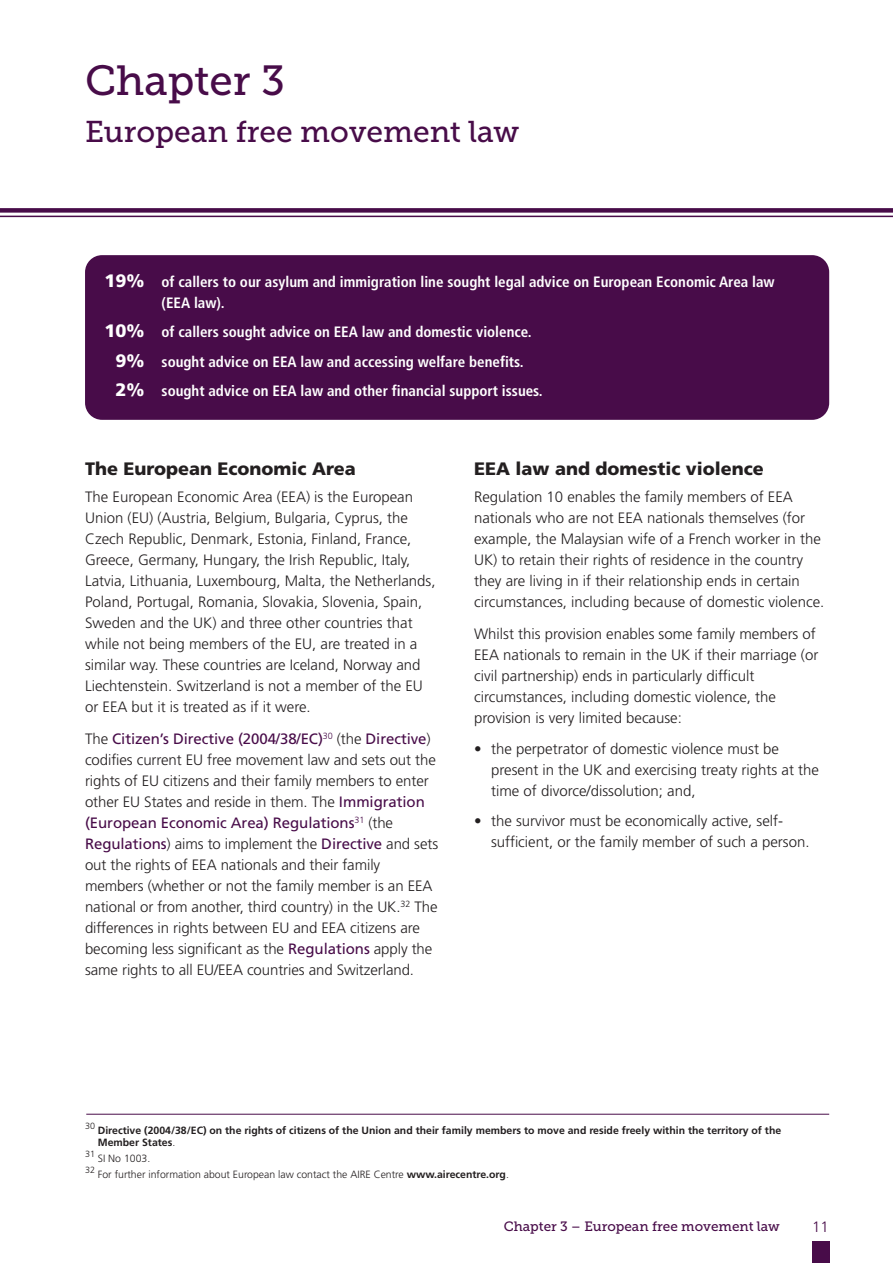
<style>
.page{position:relative;width:893px;height:1263px;background:#fff}
.page>*{position:absolute;margin:0;border:0;box-sizing:border-box;transform-origin:0 0}
.t1{font:42px "Museo Slab 500";color:#480c49}
.t2{font:30px "Museo Slab 500";color:#480c49}
.t3{font:900 18px "Frutiger";color:#231f20}
.t4{font:300 15px/21px "Frutiger";color:#231f20}
.t5{font:700 condensed 15px/29.5px "Frutiger";color:#fff}
.t6{font:300 15px "Frutiger";color:#480c49}
.t7{font:13.5px "Museo Slab 500";color:#480c49}
.t8{font:700 10.5px/12px "Frutiger";color:#231f20}
.t9{font:300 10.5px "Frutiger";color:#231f20}
.t10{font:300 9px "Frutiger";color:#231f20}
.s1{font-weight:900;font-stretch:normal;font-size:18px}
.s2{font-weight:400;color:#480c49}
.s3{font-weight:300}
.s4{font-weight:700}
</style>
<div class="page">
<div style="left:85px;top:255px;width:744px;height:165px;background:#480c49;border-radius:17px"></div>
<div style="left:812px;top:1242px;width:17px;height:21px;background:#480c49"></div>
<hr style="left:0;top:216px;width:893px;height:1px;background:#480c49">
<div style="left:0;top:208px;width:893px;height:5px;background:#480c49"></div>
<hr style="left:86px;top:1114px;width:743px;height:1px;background:#480c49">
<h1 class="t1" style="left:85px;top:65px;width:202px">Chapter 3</h1>
<h2 class="t2" style="left:85px;top:120px;width:436px">European free movement law</h2>
<p class="t5" style="left:162px;top:272px;width:615px;line-height:21px;text-indent:-57px"><span class="s1">19%</span> of callers to our asylum and immigration line sought legal advice on European Economic Area law (EEA law).</p>
<p class="t5" style="left:116px;top:318px;width:429px;text-indent:-11px"><span class="s1">10%</span> of callers sought advice on EEA law and domestic violence.<br><span class="s1">9%</span> sought advice on EEA law and accessing welfare benefits.<br><span class="s1">2%</span> sought advice on EEA law and other financial support issues.</p>
<p class="t3" style="left:85px;top:461px;width:272px">The European Economic Area</p>
<p class="t4" style="left:85px;top:487px;width:352px">The European Economic Area (EEA) is the European Union (EU) (Austria, Belgium, Bulgaria, Cyprus, the Czech Republic, Denmark, Estonia, Finland, France, Greece, Germany, Hungary, the Irish Republic, Italy, Latvia, Lithuania, Luxembourg, Malta, the Netherlands, Poland, Portugal, Romania, Slovakia, Slovenia, Spain, Sweden and the UK) and three other countries that while not being members of the EU, are treated in a similar way. These countries are Iceland, Norway and Liechtenstein. Switzerland is not a member of the EU or EEA but it is treated as if it were.</p>
<p class="t4" style="left:85px;top:729px;width:355px">The <span class="s2">Citizen’s Directive (2004/38/EC)</span><sup>30</sup> (the <span class="s2">Directive</span>) codifies current EU free movement law and sets out the rights of EU citizens and their family members to enter other EU States and reside in them. The <span class="s2">Immigration (European Economic Area) Regulations</span><sup>31</sup> (the <span class="s2">Regulations</span>) aims to implement the <span class="s2">Directive</span> and sets out the rights of EEA nationals and their family members (whether or not the family member is an EEA national or from another, third country) in the UK.<sup>32</sup> The differences in rights between EU and EEA citizens are becoming less significant as the <span class="s2">Regulations</span> apply the same rights to all EU/EEA countries and Switzerland.</p>
<p class="t3" style="left:474px;top:461px;width:291px">EEA law and domestic violence</p>
<p class="t4" style="left:474px;top:487px;width:352px">Regulation 10 enables the family members of EEA nationals who are not EEA nationals themselves (for example, the Malaysian wife of a French worker in the UK) to retain their rights of residence in the country they are living in if their relationship ends in certain circumstances, including because of domestic violence.</p>
<p class="t4" style="left:474px;top:624px;width:346px">Whilst this provision enables some family members of EEA nationals to remain in the UK if their marriage (or civil partnership) ends in particularly difficult circumstances, including domestic violence, the provision is very limited because:</p>
<p class="t4" style="left:491px;top:740px;width:329px;text-indent:-17px">• the perpetrator of domestic violence must be present in the UK and exercising treaty rights at the time of divorce/dissolution; and,</p>
<p class="t4" style="left:491px;top:811px;width:320px;text-indent:-17px">• the survivor must be economically active, self&shy;sufficient, or the family member of such a person.</p>
<p class="t10" style="left:85px;top:1122px;width:11px">30</p>
<p class="t8" style="left:98px;top:1125px;width:685px">Directive (2004/38/EC) on the rights of citizens of the Union and their family members to move and reside freely within the territory of the<br>Member States<span class="s3">.</span></p>
<p class="t10" style="left:85px;top:1150px;width:11px">31</p>
<p class="t9" style="left:98px;top:1154px;width:54px">SI No 1003.</p>
<p class="t10" style="left:85px;top:1166px;width:11px">32</p>
<p class="t9" style="left:98px;top:1170px;width:413px">For further information about European law contact the AIRE Centre <span class="s4">www.airecentre.org</span>.</p>
<p class="t7" style="left:504px;top:1221px;width:278px">Chapter 3 – European free movement law</p>
<p class="t6" style="left:812px;top:1220px;width:18px">11</p>
</div>
